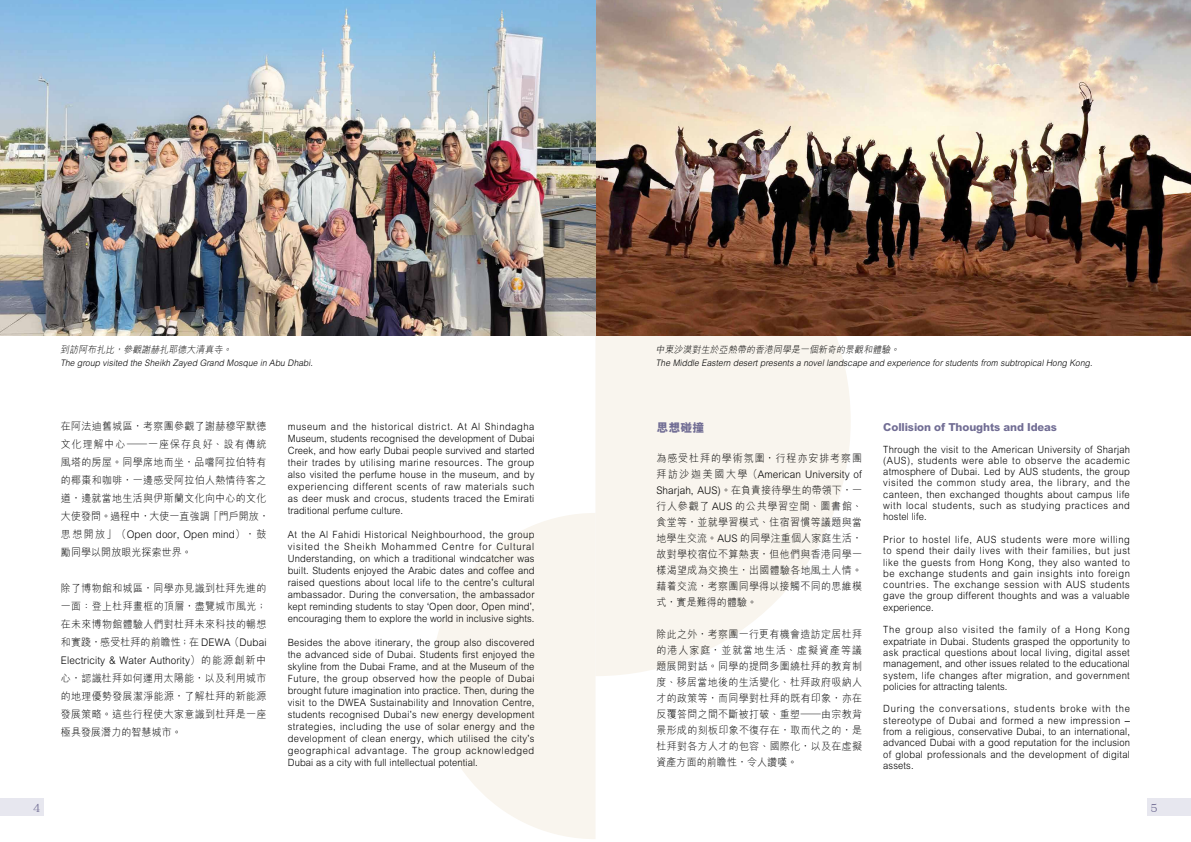
<style>
.page{position:relative;width:1191px;height:842px;background:#fff}
.page>*{position:absolute;margin:0;border:0;box-sizing:border-box;transform-origin:0 0}
.t1{font:800 12px "M Hei HK";color:#716d94}
.t2{font:12px "XANO mincho U32";color:#716d94}
.t3{font:800 11px "M Hei HK";letter-spacing:-.01em;color:#716d94}
.t4{font:300 10.5px/16px "M Hei HK";letter-spacing:.035em;color:#000;text-align:justify;scale:.95 1}
.t5{font:300 10px/12px "M Hei HK";letter-spacing:.01em;color:#000;text-align:justify;scale:.94 1}
.t6{font:italic 300 9.5px "M Hei HK";color:#000;scale:.94 1}
.t7{font:italic 300 9px "M Hei HK";color:#000;scale:.94 1}
.s1{font-family:"Arial";font-weight:400}
</style>
<div class="page">
<svg style="left:595px;top:335px;width:255px;height:341px;fill:#f9f5ee"></svg>
<svg style="left:432px;top:513px;width:163px;height:326px;fill:#f9f5ee"></svg>
<div style="left:0;top:799px;width:43px;height:17px;background:#e7e7ef"></div>
<div style="left:1148px;top:799px;width:43px;height:17px;background:#e7e7ef"></div>
<img style="left:0;top:0;width:1191px;height:335px">
<p class="t6" style="left:60px;top:343px;width:186px">到訪阿布扎比，參觀謝赫扎耶德大清真寺。</p>
<p class="t7" style="left:60px;top:357px;width:272px">The group visited the Sheikh Zayed Grand Mosque in Abu Dhabi.</p>
<p class="t4" style="left:61px;top:417px;width:220px;line-height:18px;text-align:left">在阿法迪舊城區，考察團參觀了謝赫穆罕默德文化理解中心—一座保存良好、設有傳統風塔的房屋。同學席地而坐，品嚐阿拉伯特有的椰棗和咖啡，一邊感受阿拉伯人熱情待客之道，邊就當地生活與伊斯蘭文化向中心的文化大使發問。過程中，大使一直強調「門戶開放，思想開放」（Open door, Open mind），鼓勵同學以開放眼光探索世界。</p>
<p class="t4" style="left:61px;top:579px;width:218px;line-height:18px">除了博物館和城區，同學亦見識到杜拜先進的一面：登上杜拜畫框的頂層，盡覽城市風光；在未來博物館體驗人們對杜拜未來科技的暢想和實踐，感受杜拜的前瞻性；在 DEWA（Dubai Electricity &amp; Water Authority）的能源創新中心，認識杜拜如何運用太陽能，以及利用城市的地理優勢發展潔淨能源，了解杜拜的新能源發展策略。這些行程使大家意識到杜拜是一座極具發展潛力的智慧城市。</p>
<p class="t5" style="left:288px;top:420px;width:264px">museum and the historical district. At Al Shindagha Museum, students recognised the development of Dubai Creek, and how early Dubai people survived and started their trades by utilising marine resources. The group also visited the perfume house in the museum, and by experiencing different scents of raw materials such as deer musk and crocus, students traced the Emirati traditional perfume culture.</p>
<p class="t5" style="left:288px;top:528px;width:264px">At the Al Fahidi Historical Neighbourhood, the group visited the Sheikh Mohammed Centre for Cultural Understanding, on which a traditional windcatcher was built. Students enjoyed the Arabic dates and coffee and raised questions about local life to the centre<span class="s1">’</span>s cultural ambassador. During the conversation, the ambassador kept reminding students to stay <span class="s1">‘</span>Open door, Open mind<span class="s1">’</span>, encouraging them to explore the world in inclusive sights.</p>
<p class="t5" style="left:288px;top:636px;width:264px">Besides the above itinerary, the group also discovered the advanced side of Dubai. Students first enjoyed the skyline from the Dubai Frame, and at the Museum of the Future, the group observed how the people of Dubai brought future imagination into practice. Then, during the visit to the DWEA Sustainability and Innovation Centre, students recognised Dubai<span class="s1">’</span>s new energy development strategies, including the use of solar energy and the development of clean energy, which utilised the city<span class="s1">’</span>s geographical advantage. The group acknowledged Dubai as a city with full intellectual potential.</p>
<p class="t6" style="left:656px;top:343px;width:263px">中東沙漠對生於亞熱帶的香港同學是一個新奇的景觀和體驗。</p>
<p class="t7" style="left:656px;top:357px;width:468px">The Middle Eastern desertpresents a novellandscape and experience forstudents from subtropicalHong Kong.</p>
<p class="t1" style="left:656px;top:419px;width:49px">思想碰撞</p>
<p class="t4" style="left:656px;top:450px;width:218px">為感受杜拜的學術氛圍，行程亦安排考察團拜訪沙迦美國大學（American University of Sharjah, AUS)。在負責接待學生的帶領下，一行人參觀了 AUS 的公共學習空間、圖書館、食堂等，並就學習模式、住宿習慣等議題與當地學生交流。AUS 的同學注重個人家庭生活，故對學校宿位不算熱衷，但他們與香港同學一樣渴望成為交換生，出國體驗各地風土人情。藉着交流，考察團同學得以接觸不同的思維模式，實是難得的體驗。</p>
<p class="t4" style="left:656px;top:626px;width:218px">除此之外，考察團一行更有機會造訪定居杜拜的港人家庭，並就當地生活、虛擬資產等議題展開對話。同學的提問多圍繞杜拜的教育制度、移居當地後的生活變化、杜拜政府吸納人才的政策等，而同學對杜拜的既有印象，亦在反覆答問之間不斷被打破、重塑—由宗教背景形成的刻板印象不復存在，取而代之的，是杜拜對各方人才的包容、國際化，以及在虛擬資產方面的前瞻性，令人讚嘆。</p>
<p class="t3" style="left:883px;top:419px;width:175px">Collision of Thoughts and Ideas</p>
<p class="t5" style="left:883px;top:443px;width:264px;line-height:11.3px">Through the visit to the American University of Sharjah (AUS), students were able to observe the academic atmosphere of Dubai. Led by AUS students, the group visited the common study area, the library, and the canteen, then exchanged thoughts about campus life with local students, such as studying practices and hostel life.</p>
<p class="t5" style="left:883px;top:533px;width:264px;line-height:11.3px">Prior to hostel life, AUS students were more willing to spend their daily lives with their families, but just like the guests from Hong Kong, they also wanted to be exchange students and gain insights into foreign countries. The exchange session with AUS students gave the group different thoughts and was a valuable experience.</p>
<p class="t5" style="left:883px;top:624px;width:264px;line-height:11.3px">The group also visited the family of a Hong Kong expatriate in Dubai. Students grasped the opportunity to ask practical questions about local living, digital asset management, and other issues related to the educational system, life changes after migration, and government policies for attracting talents.</p>
<p class="t5" style="left:883px;top:703px;width:264px;line-height:11.3px">During the conversations, students broke with the stereotype of Dubai and formed a new impression <span class="s1">– </span>from a religious, conservative Dubai, to an international, advanced Dubai with a good reputation for the inclusion of global professionals and the development of digital assets.</p>
<p class="t2" style="left:34px;top:801px;width:8px">4</p>
<p class="t2" style="left:1150px;top:801px;width:8px">5</p>
</div>
